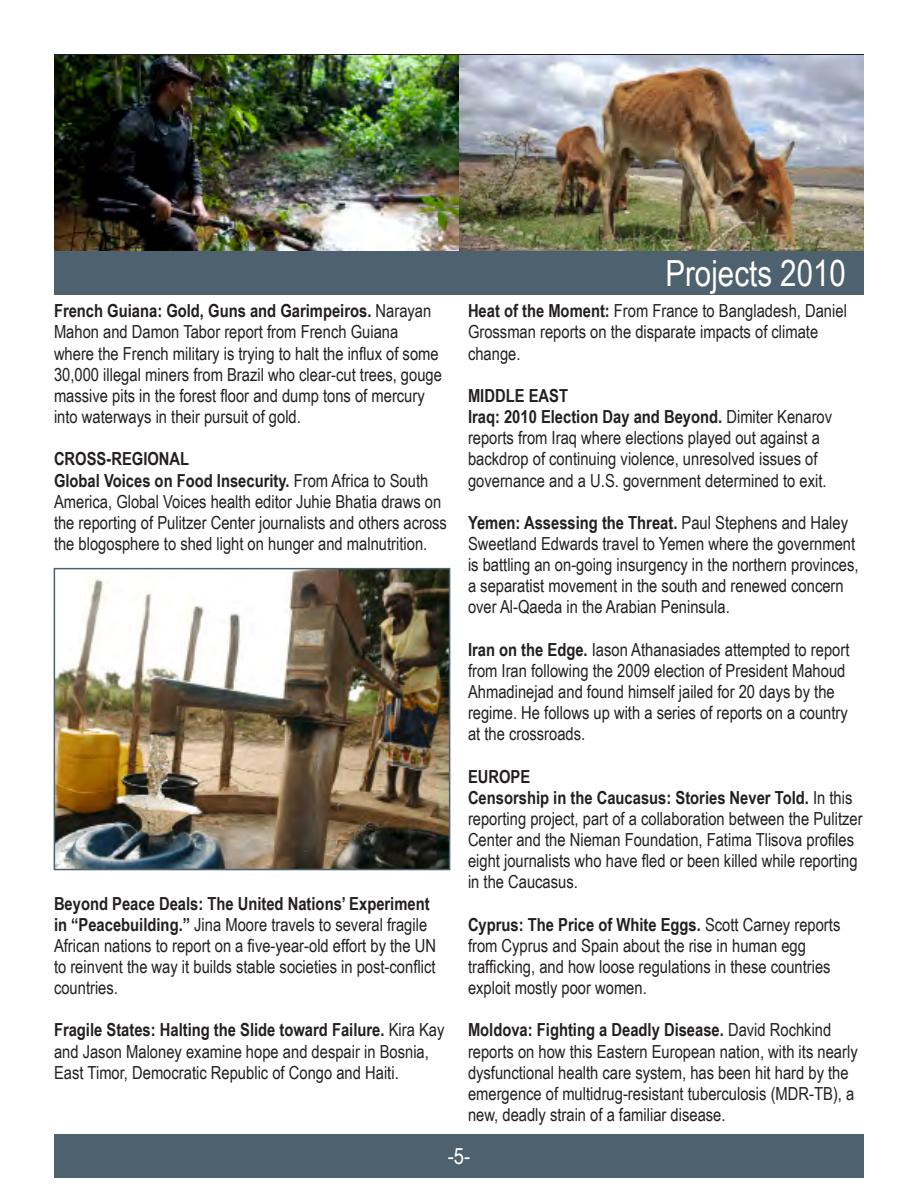
<style>
.page{position:relative;width:918px;height:1188px;background:#fff}
.page>*{position:absolute;margin:0;border:0;box-sizing:border-box;transform-origin:0 0}
.t1{font:36px "Arial Narrow";color:#fff}
.t2{font:22.5px "Arial Narrow";color:#fff}
.t3{font:18px/21.1px "Arial Narrow";color:#231f20}
.t4{font:700 18px "Arial Narrow";color:#231f20}
.s1{font-weight:700}
</style>
<div class="page">
<img style="left:54px;top:56px;width:810px;height:195px">
<div style="left:54px;top:1134px;width:810px;height:44px;background:#4e616f"></div>
<img style="left:57px;top:571px;width:390px;height:296px">
<div style="left:54px;top:568px;width:396px;height:302px;border:2px solid #4e616f"></div>
<div style="left:54px;top:251px;width:810px;height:44px;background:#4e616f"></div>
<p class="t1" style="left:665px;top:247px;width:182px">Projects 2010</p>
<p class="t3" style="left:468px;top:300px;width:380px"><span class="s1">Heat of the Moment:</span> From France to Bangladesh, Daniel<br>Grossman reports on the disparate impacts of climate change.</p>
<p class="t4" style="left:468px;top:382px;width:102px">MIDDLE EAST</p>
<p class="t3" style="left:468px;top:405px;width:366px"><span class="s1">Iraq: 2010 Election Day and Beyond.</span> Dimiter Kenarov reports from Iraq where elections played out against a backdrop of continuing violence, unresolved issues of governance and a U.S. government determined to exit.</p>
<p class="t3" style="left:468px;top:511px;width:392px"><span class="s1">Yemen: Assessing the Threat.</span> Paul Stephens and Haley Sweetland Edwards travel to Yemen where the government is battling an on-going insurgency in the northern provinces, a separatist movement in the south and renewed concern over Al-Qaeda in the Arabian Peninsula.</p>
<p class="t3" style="left:468px;top:638px;width:383px"><span class="s1">Iran on the Edge.</span> Iason Athanasiades attempted to report from Iran following the 2009 election of President Mahoud Ahmadinejad and found himself jailed for 20 days by the regime. He follows up with a series of reports on a country at the crossroads.</p>
<p class="t4" style="left:468px;top:763px;width:64px">EUROPE</p>
<p class="t3" style="left:468px;top:786px;width:396px"><span class="s1">Censorship in the Caucasus: Stories Never Told.</span> In this reporting project, part of a collaboration between the Pulitzer Center and the Nieman Foundation, Fatima Tlisova profiles eight journalists who have fled or been killed while reporting in the Caucasus.</p>
<p class="t3" style="left:468px;top:913px;width:374px"><span class="s1">Cyprus: The Price of White Eggs.</span> Scott Carney reports from Cyprus and Spain about the rise in human egg trafficking, and how loose regulations in these countries exploit mostly poor women.</p>
<p class="t3" style="left:468px;top:1019px;width:391px"><span class="s1">Moldova: Fighting a Deadly Disease.</span> David Rochkind reports on how this Eastern European nation, with its nearly dysfunctional health care system, has been hit hard by the emergence of multidrug-resistant tuberculosis (MDR-TB), a new, deadly strain of a familiar disease.</p>
<p class="t2" style="left:448px;top:1140px;width:24px">-5-</p>
<p class="t3" style="left:54px;top:300px;width:390px"><span class="s1">French Guiana: Gold, Guns and Garimpeiros.</span> Narayan Mahon and Damon Tabor report from French Guiana where the French military is trying to halt the influx of some 30,000 illegal miners from Brazil who clear-cut trees, gouge massive pits in the forest floor and dump tons of mercury into waterways in their pursuit of gold.</p>
<p class="t4" style="left:54px;top:445px;width:137px">CROSS-REGIONAL</p>
<p class="t3" style="left:54px;top:469px;width:394px"><span class="s1">Global Voices on Food Insecurity.</span> From Africa to South America, Global Voices health editor Juhie Bhatia draws on the reporting of Pulitzer Center journalists and others across the blogosphere to shed light on hunger and malnutrition.</p>
<p class="t3" style="left:54px;top:892px;width:384px"><span class="s1">Beyond Peace Deals: The United Nations’ Experiment in “Peacebuilding.”</span> Jina Moore travels to several fragile African nations to report on a five-year-old effort by the UN to reinvent the way it builds stable societies in post-conflict countries.</p>
<p class="t3" style="left:54px;top:1019px;width:392px"><span class="s1">Fragile States: Halting the Slide toward Failure.</span> Kira Kay and Jason Maloney examine hope and despair in Bosnia,<br>East Timor, Democratic Republic of Congo and Haiti.</p>
</div>
